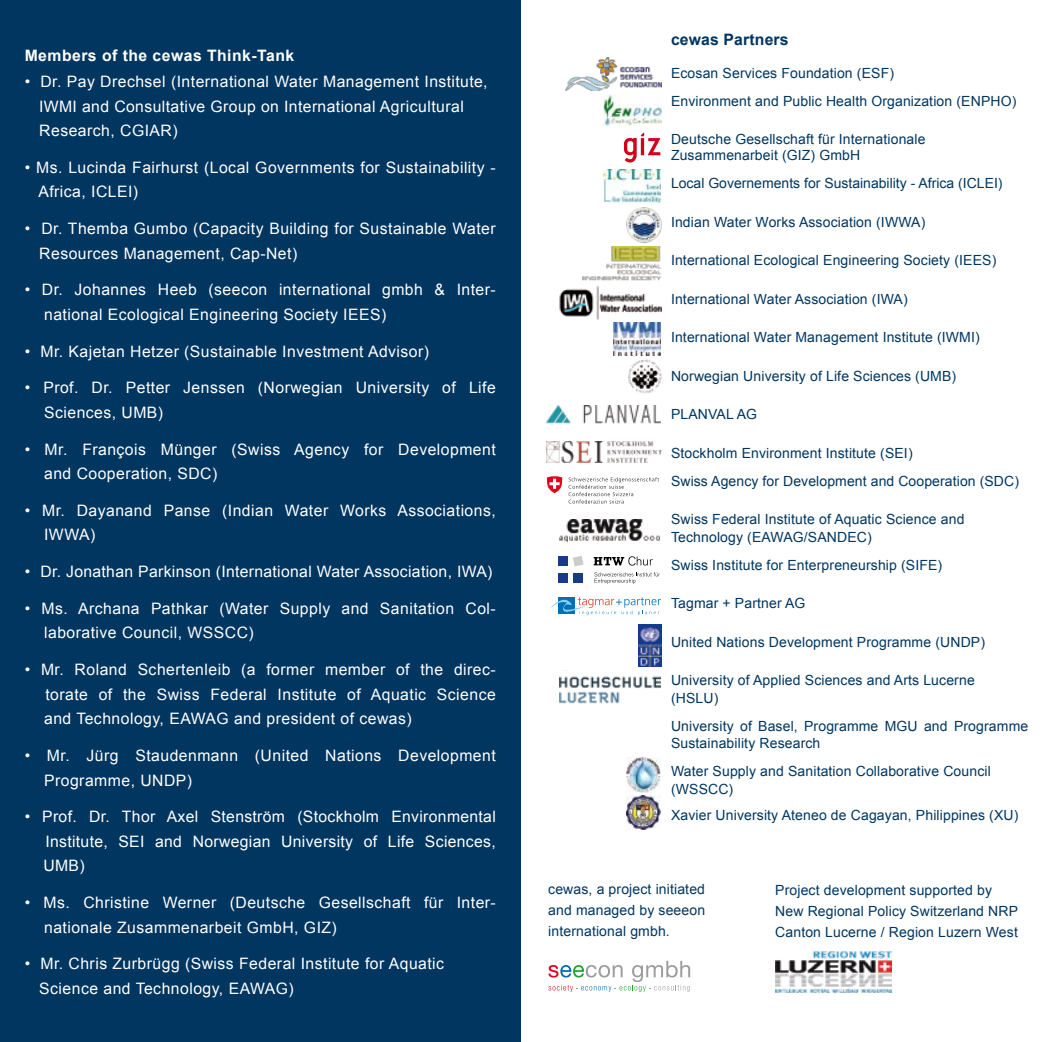
<style>
.page{position:relative;width:1042px;height:1042px;background:#fff}
.page>*{position:absolute;margin:0;border:0;box-sizing:border-box;transform-origin:0 0}
.t1{font:15.75px/24.5px "Arial";letter-spacing:.03em;color:#fff}
.t2{font:700 15.75px "Arial";letter-spacing:.03em;color:#fff}
.t3{font:700 15.75px "Arial";letter-spacing:.01em;color:#003660}
.t4{font:14px/17.5px "Arial";letter-spacing:.01em;color:#003660}
</style>
<div class="page">
<div style="left:0;top:0;width:521px;height:1042px;background:#003660"></div>
<img style="left:775px;top:950px;width:116px;height:43px">
<img style="left:565px;top:57px;width:96px;height:33px">
<img style="left:604px;top:94px;width:57px;height:33px">
<svg style="left:624px;top:133px;width:36px;height:30px"></svg>
<img style="left:626px;top:207px;width:35px;height:35px">
<img style="left:582px;top:246px;width:79px;height:35px">
<img style="left:559px;top:286px;width:102px;height:33px">
<img style="left:613px;top:323px;width:48px;height:32px">
<img style="left:628px;top:360px;width:33px;height:33px">
<img style="left:547px;top:405px;width:113px;height:18px">
<svg style="left:568px;top:477px;width:91px;height:26px"></svg>
<svg style="left:547px;top:476px;width:15px;height:17px"></svg>
<img style="left:559px;top:520px;width:101px;height:23px">
<svg style="left:550px;top:597px;width:111px;height:18px"></svg>
<img style="left:639px;top:625px;width:22px;height:42px">
<img style="left:559px;top:676px;width:102px;height:28px">
<img style="left:626px;top:758px;width:35px;height:34px">
<img style="left:626px;top:795px;width:35px;height:34px">
<svg style="left:548px;top:961px;width:142px;height:31px"></svg>
<img style="left:603px;top:170px;width:57px;height:33px">
<div style="left:558px;top:556px;width:9px;height:10px;background:#183a8d"></div>
<div style="left:573px;top:573px;width:10px;height:9px;background:#183a8d"></div>
<svg style="left:573px;top:556px;width:10px;height:10px"></svg>
<div style="left:558px;top:573px;width:9px;height:9px;background:#183a8d"></div>
<svg style="left:594px;top:556px;width:59px;height:9px"></svg>
<svg style="left:594px;top:572px;width:66px;height:12px"></svg>
<img style="left:547px;top:441px;width:114px;height:21px">
<p class="t2" style="left:25px;top:45px;width:271px">Members of the cewas Think-Tank</p>
<p class="t1" style="left:39px;top:69px;width:450px;text-indent:-14px">• Dr. Pay Drechsel (International Water Management Institute,<br>IWMI and Consultative Group on International Agricultural<br>Research, CGIAR)</p>
<p class="t1" style="left:38px;top:155px;width:459px;text-indent:-14px">• Ms. Lucinda Fairhurst (Local Governments for Sustainability -<br>Africa, ICLEI)</p>
<p class="t1" style="left:39px;top:216px;width:458px;text-indent:-15px">• Dr. Themba Gumbo (Capacity Building for Sustainable Water<br>Resources Management, Cap-Net)</p>
<p class="t1" style="left:44px;top:278px;width:453px;text-indent:-19px">• Dr. Johannes Heeb (seecon international gmbh &amp; Inter&shy;national Ecological Engineering Society IEES)</p>
<p class="t1" style="left:25px;top:339px;width:406px">• Mr. Kajetan Hetzer (Sustainable Investment Advisor)</p>
<p class="t1" style="left:44px;top:376px;width:453px;text-indent:-19px">• Prof. Dr. Petter Jenssen (Norwegian University of Life<br>Sciences, UMB)</p>
<p class="t1" style="left:44px;top:437px;width:453px;text-indent:-19px">• Mr. François Münger (Swiss Agency for Development and Cooperation, SDC)</p>
<p class="t1" style="left:44px;top:498px;width:453px;text-indent:-19px">• Mr. Dayanand Panse (Indian Water Works Associations,<br>IWWA)</p>
<p class="t1" style="left:25px;top:559px;width:469px">• Dr. Jonathan Parkinson (International Water Association, IWA)</p>
<p class="t1" style="left:44px;top:596px;width:453px;text-indent:-19px">• Ms. Archana Pathkar (Water Supply and Sanitation Col&shy;laborative Council, WSSCC)</p>
<p class="t1" style="left:44px;top:657px;width:453px;text-align:justify;text-indent:-19px">• Mr. Roland Schertenleib (a former member of the direc&shy;torate of the Swiss Federal Institute of Aquatic Science and Technology, EAWAG and president of cewas)</p>
<p class="t1" style="left:44px;top:743px;width:453px;text-indent:-19px">• Mr. Jürg Staudenmann (United Nations Development<br>Programme, UNDP)</p>
<p class="t1" style="left:43px;top:804px;width:454px;text-align:justify;text-indent:-19px">• Prof. Dr. Thor Axel Stenström (Stockholm Environmental Institute, SEI and Norwegian University of Life Sciences, UMB)</p>
<p class="t1" style="left:44px;top:890px;width:453px;text-indent:-19px">• Ms. Christine Werner (Deutsche Gesellschaft für Inter&shy;nationale Zusammenarbeit GmbH, GIZ)</p>
<p class="t1" style="left:39px;top:951px;width:406px;text-indent:-15px">• Mr. Chris Zurbrügg (Swiss Federal Institute for Aquatic<br>Science and Technology, EAWAG)</p>
<p class="t3" style="left:671px;top:29px;width:119px">cewas Partners</p>
<p class="t4" style="left:671px;top:59px;width:347px;line-height:28px">Ecosan Services Foundation (ESF)<br>Environment and Public Health Organization (ENPHO)</p>
<p class="t4" style="left:671px;top:132px;width:256px;line-height:15.8px">Deutsche Gesellschaft für Internationale<br>Zusammenarbeit (GIZ) GmbH</p>
<p class="t4" style="left:671px;top:175px;width:333px">Local Governements for Sustainability - Africa (ICLEI)</p>
<p class="t4" style="left:671px;top:213px;width:256px">Indian Water Works Association (IWWA)</p>
<p class="t4" style="left:671px;top:252px;width:327px">International Ecological Engineering Society (IEES)</p>
<p class="t4" style="left:671px;top:290px;width:238px">International Water Association (IWA)</p>
<p class="t4" style="left:671px;top:329px;width:310px">International Water Management Institute (IWMI)</p>
<p class="t4" style="left:671px;top:367px;width:287px">Norwegian University of Life Sciences (UMB)</p>
<p class="t4" style="left:671px;top:406px;width:88px">PLANVAL AG</p>
<p class="t4" style="left:671px;top:439px;width:349px;line-height:28px">Stockholm Environment Institute (SEI)<br>Swiss Agency for Development and Cooperation (SDC)</p>
<p class="t4" style="left:671px;top:511px;width:295px">Swiss Federal Institute of Aquatic Science and<br>Technology (EAWAG/SANDEC)</p>
<p class="t4" style="left:671px;top:556px;width:273px">Swiss Institute for Enterpreneurship (SIFE)</p>
<p class="t4" style="left:671px;top:595px;width:136px">Tagmar + Partner AG</p>
<p class="t4" style="left:671px;top:633px;width:315px">United Nations Development Programme (UNDP)</p>
<p class="t4" style="left:671px;top:672px;width:305px">University of Applied Sciences and Arts Lucerne (HSLU)</p>
<p class="t4" style="left:671px;top:717px;width:359px">University of Basel, Programme MGU and Programme<br>Sustainability Research</p>
<p class="t4" style="left:671px;top:763px;width:321px">Water Supply and Sanitation Collaborative Council (WSSCC)</p>
<p class="t4" style="left:671px;top:806px;width:349px">Xavier University Ateneo de Cagayan, Philippines (XU)</p>
<p class="t4" style="left:548px;top:879px;width:158px;line-height:21px;text-align:justify">cewas, a project initiated and managed by seeeon international gmbh.</p>
<p class="t4" style="left:775px;top:879px;width:244px;line-height:21px">Project development supported by<br>New Regional Policy Switzerland NRP<br>Canton Lucerne / Region Luzern West</p>
</div>
